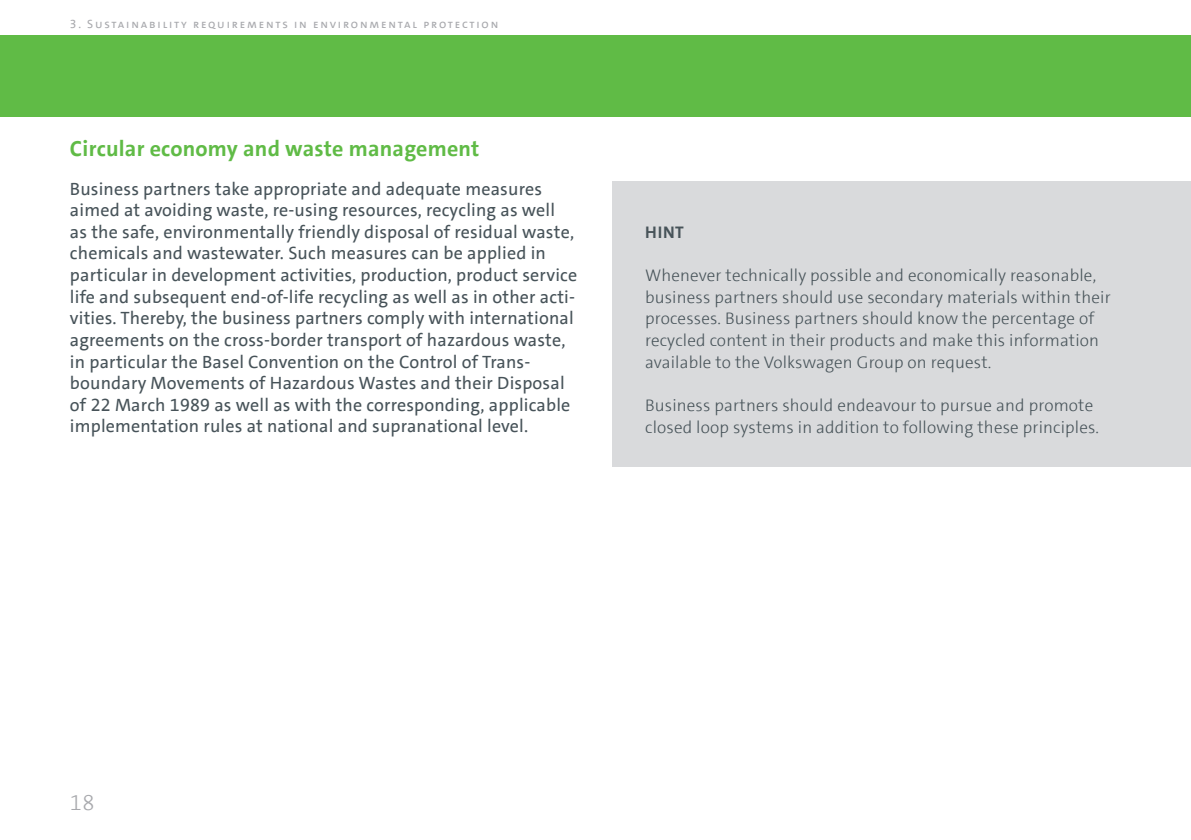
<style>
.page{position:relative;width:1191px;height:840px;background:#fff}
.page>*{position:absolute;margin:0;border:0;box-sizing:border-box;transform-origin:0 0}
.t1{font:700 22px "VWAG The Sans";letter-spacing:.01em;color:#60bb46}
.t2{font:300 22px "VWAG The Sans";color:#a8a9ad}
.t3{font:18px/21.6px "VWAG The Sans";letter-spacing:.01em;color:#475359}
.t4{font:300 17px/21.6px "VWAG The Sans";letter-spacing:.01em;color:#475359}
.t5{font:700 17px "VWAG The Sans";color:#475359}
.t6{font:12px "VWAG The Sans";letter-spacing:.15em;color:#a8a9ad}
</style>
<div class="page">
<div style="left:0;top:35px;width:1191px;height:82px;background:#60bb46"></div>
<div style="left:613px;top:181px;width:578px;height:285px;background:#d9dadc"></div>
<p class="t6" style="left:70px;top:16px;width:430px">3. Sustainability requirements in environmental protection</p>
<p class="t1" style="left:70px;top:135px;width:411px">Circular economy and waste management</p>
<p class="t3" style="left:70px;top:178px;width:509px">Business partners take appropriate and adequate measures aimed at avoiding waste, re-using resources, recycling as well<br>as the safe, environmentally friendly disposal of residual waste, chemicals and wastewater. Such measures can be applied in particular in development activities, production, product service life and subsequent end-of-life recycling as well as in other acti&shy;vities. Thereby, the business partners comply with international agreements on the cross-border transport of hazardous waste, in particular the Basel Convention on the Control of Trans&shy;boundary Movements of Hazardous Wastes and their Disposal of 22 March 1989 as well as with the corresponding, applicable implementation rules at national and supranational level.</p>
<p class="t5" style="left:645px;top:221px;width:40px">HINT</p>
<p class="t4" style="left:645px;top:264px;width:467px">Whenever technically possible and economically reasonable, business partners should use secondary materials within their processes. Business partners should know the percentage of recycled content in their products and make this information available to the Volkswagen Group on request.</p>
<p class="t4" style="left:645px;top:394px;width:455px">Business partners should endeavour to pursue and promote closed loop systems in addition to following these principles.</p>
<p class="t2" style="left:70px;top:787px;width:26px">18</p>
</div>
